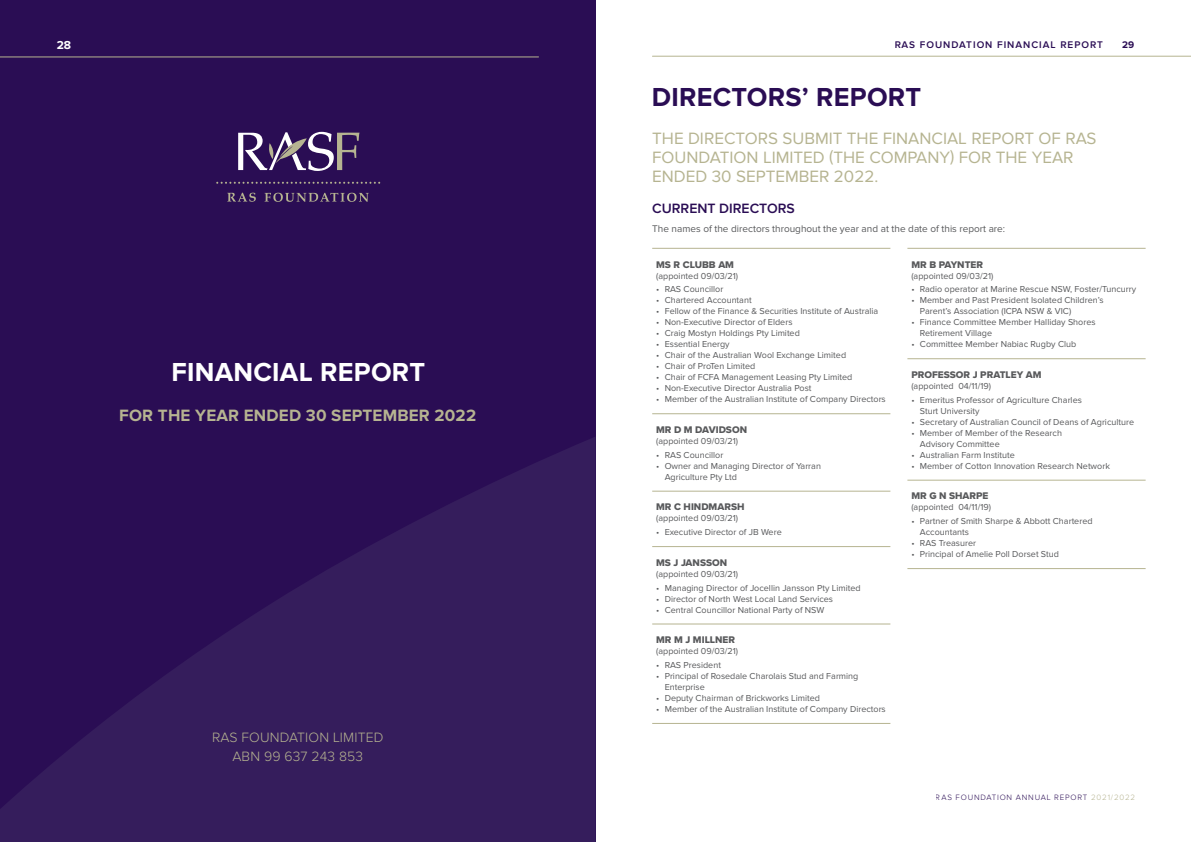
<style>
.page{position:relative;width:1191px;height:842px;background:#fff}
.page>*{position:absolute;margin:0;border:0;box-sizing:border-box;transform-origin:0 0}
.t1{font:700 27px "Proxima Nova";letter-spacing:.01em;color:#2a0d54}
.t2{font:700 27px "Proxima Nova";letter-spacing:.01em;color:#fff}
.t3{font:17px/19px "Proxima Nova";color:#b6b491}
.t4{font:700 17px "Proxima Nova";letter-spacing:.01em;color:#b6b491}
.t5{font:300 14px/19px "Proxima Nova";letter-spacing:.01em;color:#b6b491;text-align:center}
.t6{font:600 14px "Proxima Nova";color:#2a0d54}
.t7{font:700 12px "Proxima Nova";color:#fff}
.t8{font:10px "Proxima Nova Extrabld";color:#58595b}
.t9{font:10px "Proxima Nova";color:#58595b}
.t10{font:600 10px "Proxima Nova";letter-spacing:.1em;color:#2a0d54}
.t11{font:700 10px "Proxima Nova";color:#2a0d54}
.t12{font:9px/11px "Proxima Nova";color:#58595b}
.t13{font:300 8px "Proxima Nova";letter-spacing:.1em;color:#2a0d54}
.s1{color:#b6b491}
</style>
<div class="page">
<hr style="left:652px;top:56px;width:539px;height:1px;background:#b6b491">
<div style="left:0;top:0;width:595px;height:842px;background:#2a0d54"></div>
<hr style="left:0;top:57px;width:538px;height:1px;background:#b6b491">
<svg style="left:0;top:437px;width:595px;height:405px;fill:#351d5c"></svg>
<svg style="left:216px;top:182px;width:164px;height:2px"></svg>
<svg style="left:238px;top:132px;width:121px;height:39px"></svg>
<svg style="left:265px;top:193px;width:104px;height:9px"></svg>
<svg style="left:227px;top:193px;width:29px;height:9px"></svg>
<hr style="left:652px;top:413px;width:238px;height:1px;background:#b6b491">
<hr style="left:652px;top:491px;width:238px;height:1px;background:#b6b491">
<hr style="left:652px;top:546px;width:238px;height:1px;background:#b6b491">
<hr style="left:652px;top:624px;width:238px;height:1px;background:#b6b491">
<hr style="left:652px;top:723px;width:238px;height:1px;background:#b6b491">
<hr style="left:652px;top:248px;width:238px;height:1px;background:#b6b491">
<hr style="left:907px;top:248px;width:238px;height:1px;background:#b6b491">
<hr style="left:907px;top:358px;width:238px;height:1px;background:#b6b491">
<hr style="left:907px;top:480px;width:238px;height:1px;background:#b6b491">
<hr style="left:907px;top:568px;width:238px;height:1px;background:#b6b491">
<h3 class="t7" style="left:57px;top:38px;width:16px">28</h3>
<p class="t10" style="left:894px;top:39px;width:210px">RAS FOUNDATION FINANCIAL REPORT</p>
<p class="t11" style="left:1122px;top:39px;width:14px">29</p>
<h1 class="t2" style="left:171px;top:356px;width:255px">FINANCIAL REPORT</h1>
<h2 class="t4" style="left:119px;top:405px;width:358px">FOR THE YEAR ENDED 30 SEPTEMBER 2022</h2>
<h3 class="t5" style="left:212px;top:728px;width:173px">RAS FOUNDATION LIMITED<br>ABN 99 637 243 853</h3>
<h1 class="t1" style="left:651px;top:82px;width:271px">DIRECTORS’ REPORT</h1>
<h2 class="t3" style="left:652px;top:129px;width:446px">THE DIRECTORS SUBMIT THE FINANCIAL REPORT OF RAS<br>FOUNDATION LIMITED (THE COMPANY) FOR THE YEAR<br>ENDED 30 SEPTEMBER 2022.</h2>
<h3 class="t6" style="left:652px;top:200px;width:144px">CURRENT DIRECTORS</h3>
<p class="t9" style="left:652px;top:222px;width:354px">The names of the directors throughout the year and at the date of this report are:</p>
<p class="t8" style="left:656px;top:257px;width:79px">MS R CLUBB AM</p>
<p class="t12" style="left:656px;top:270px;width:83px">(appointed 09/03/21)</p>
<p class="t12" style="left:656px;top:284px;width:69px">• RAS Councillor</p>
<p class="t12" style="left:656px;top:295px;width:97px">• Chartered Accountant</p>
<p class="t12" style="left:656px;top:306px;width:223px">• Fellow of the Finance &amp; Securities Institute of Australia</p>
<p class="t12" style="left:656px;top:317px;width:138px">• Non-Executive Director of Elders</p>
<p class="t12" style="left:656px;top:328px;width:145px">• Craig Mostyn Holdings Pty Limited</p>
<p class="t12" style="left:656px;top:339px;width:75px">• Essential Energy</p>
<p class="t12" style="left:656px;top:350px;width:191px">• Chair of the Australian Wool Exchange Limited</p>
<p class="t12" style="left:656px;top:361px;width:101px">• Chair of ProTen Limited</p>
<p class="t12" style="left:656px;top:372px;width:198px">• Chair of FCFA Management Leasing Pty Limited</p>
<p class="t12" style="left:656px;top:383px;width:157px">• Non-Executive Director Australia Post</p>
<p class="t12" style="left:656px;top:394px;width:231px">• Member of the Australian Institute of Company Directors</p>
<p class="t8" style="left:656px;top:422px;width:92px">MR D M DAVIDSON</p>
<p class="t12" style="left:656px;top:436px;width:83px">(appointed 09/03/21)</p>
<p class="t12" style="left:656px;top:449px;width:69px">• RAS Councillor</p>
<p class="t12" style="left:664px;top:460px;width:158px;text-indent:-9px">• Owner and Managing Director of Yarran<br>Agriculture Pty Ltd</p>
<p class="t8" style="left:656px;top:500px;width:90px">MR C HINDMARSH</p>
<p class="t12" style="left:656px;top:513px;width:83px">(appointed 09/03/21)</p>
<p class="t12" style="left:656px;top:527px;width:127px">• Executive Director of JB Were</p>
<p class="t8" style="left:656px;top:555px;width:72px">MS J JANSSON</p>
<p class="t12" style="left:656px;top:568px;width:83px">(appointed 09/03/21)</p>
<p class="t12" style="left:656px;top:582px;width:206px">• Managing Director of Jocellin Jansson Pty Limited</p>
<p class="t12" style="left:656px;top:593px;width:178px">• Director of North West Local Land Services</p>
<p class="t12" style="left:656px;top:604px;width:170px">• Central Councillor National Party of NSW</p>
<p class="t8" style="left:656px;top:632px;width:80px">MR M J MILLNER</p>
<p class="t12" style="left:656px;top:646px;width:83px">(appointed 09/03/21)</p>
<p class="t12" style="left:656px;top:660px;width:66px">• RAS President</p>
<p class="t12" style="left:664px;top:671px;width:195px;text-indent:-9px">• Principal of Rosedale Charolais Stud and Farming<br>Enterprise</p>
<p class="t12" style="left:656px;top:693px;width:165px">• Deputy Chairman of Brickworks Limited</p>
<p class="t12" style="left:656px;top:704px;width:231px">• Member of the Australian Institute of Company Directors</p>
<p class="t8" style="left:911px;top:257px;width:73px">MR B PAYNTER</p>
<p class="t12" style="left:911px;top:270px;width:83px">(appointed 09/03/21)</p>
<p class="t12" style="left:911px;top:284px;width:226px">• Radio operator at Marine Rescue NSW, Foster/Tuncurry</p>
<p class="t12" style="left:920px;top:295px;width:185px;text-indent:-9px">• Member and Past President Isolated Children’s<br>Parent’s Association (ICPA NSW &amp; VIC)</p>
<p class="t12" style="left:920px;top:317px;width:177px;text-indent:-9px">• Finance Committee Member Halliday Shores<br>Retirement Village</p>
<p class="t12" style="left:911px;top:339px;width:166px">• Committee Member Nabiac Rugby Club</p>
<p class="t8" style="left:911px;top:367px;width:132px">PROFESSOR J PRATLEY AM</p>
<p class="t12" style="left:911px;top:381px;width:81px">(appointed 04/11/19)</p>
<p class="t12" style="left:920px;top:394px;width:163px;text-indent:-9px">• Emeritus Professor of Agriculture Charles<br>Sturt University</p>
<p class="t12" style="left:911px;top:416px;width:224px">• Secretary of Australian Council of Deans of Agriculture</p>
<p class="t12" style="left:920px;top:427px;width:144px;text-indent:-9px">• Member of Member of the Research<br>Advisory Committee</p>
<p class="t12" style="left:911px;top:449px;width:105px">• Australian Farm Institute</p>
<p class="t12" style="left:911px;top:460px;width:200px">• Member of Cotton Innovation Research Network</p>
<p class="t8" style="left:911px;top:489px;width:79px">MR G N SHARPE</p>
<p class="t12" style="left:911px;top:502px;width:81px">(appointed 04/11/19)</p>
<p class="t12" style="left:920px;top:516px;width:174px;text-indent:-9px">• Partner of Smith Sharpe &amp; Abbott Chartered<br>Accountants</p>
<p class="t12" style="left:911px;top:538px;width:66px">• RAS Treasurer</p>
<p class="t12" style="left:911px;top:549px;width:149px">• Principal of Amelie Poll Dorset Stud</p>
<p class="t13" style="left:936px;top:794px;width:201px">RAS FOUNDATION ANNUAL REPORT <span class="s1">2021/2022</span></p>
</div>
